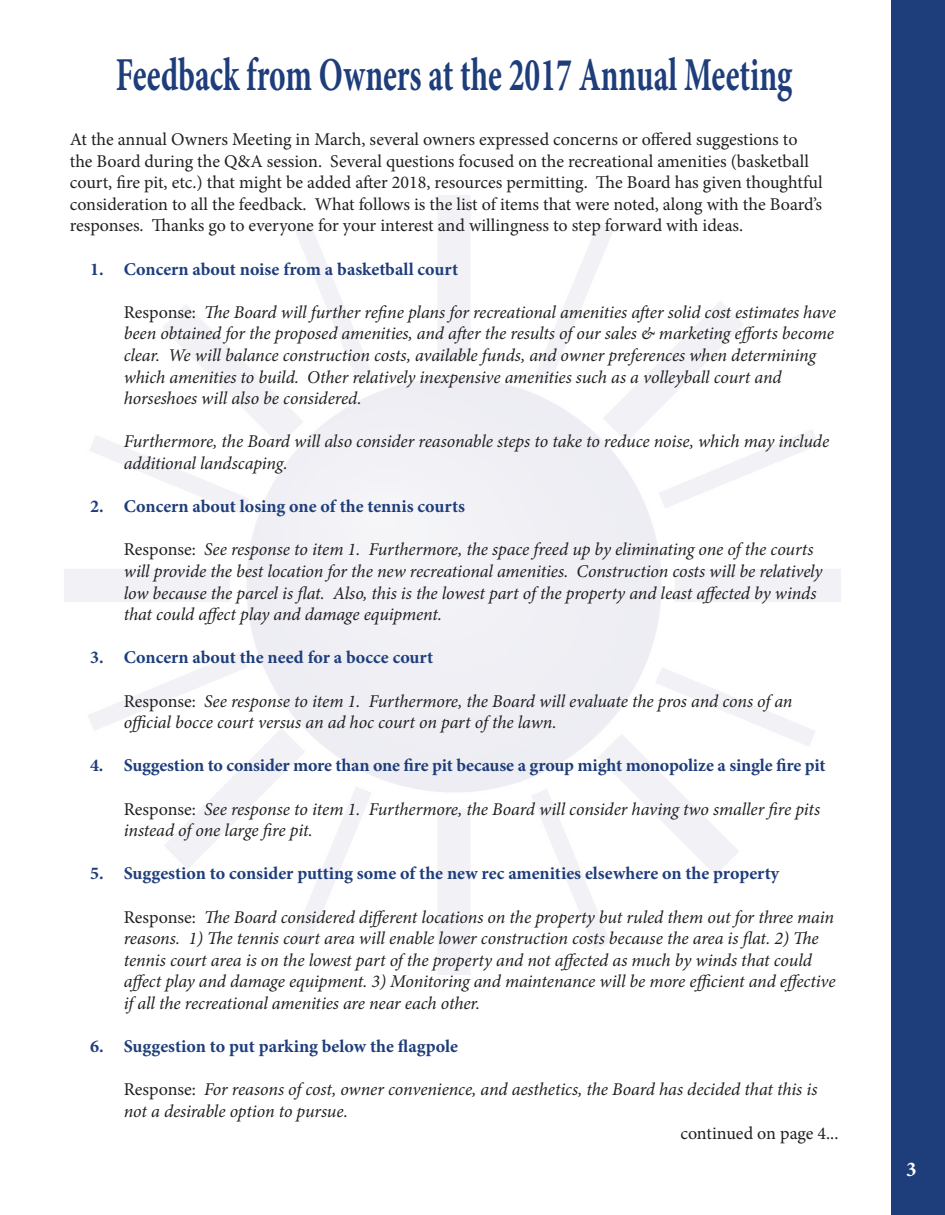
<style>
.page{position:relative;width:945px;height:1215px;background:#fff}
.page>*{position:absolute;margin:0;border:0;box-sizing:border-box;transform-origin:0 0}
.t1{font:700 47.25px "Minion Pro";color:#1e3d7b;scale:.67 1}
.t2{font:700 21px "Minion Pro";color:#fff}
.t3{font:italic 18px/21.6px "Minion Pro";letter-spacing:-.005em;color:#231f20}
.t4{font:18px/21.6px "Minion Pro";color:#231f20}
.t5{font:700 18px "Minion Pro";color:#1e3d7b}
.s1{font-style:normal}
</style>
<div class="page">
<div style="left:891px;top:0;width:54px;height:1215px;background:#1e3d7b"></div>
<h1 class="t1" style="left:116px;top:42px;width:1012px">Feedback from Owners at the 2017 Annual Meeting</h1>
<p class="t4" style="left:70px;top:129px;width:754px">At the annual Owners Meeting in March, several owners expressed concerns or offered suggestions to the Board during the Q&amp;A session. Several questions focused on the recreational amenities (basketball court, fire pit, etc.) that might be added after 2018, resources permitting. The Board has given thoughtful consideration to all the feedback. What follows is the list of items that were noted, along with the Board’s responses. Thanks go to everyone for your interest and willingness to step forward with ideas.</p>
<p class="t5" style="left:90px;top:256px;width:370px">1. Concern about noise from a basketball court</p>
<p class="t3" style="left:124px;top:301px;width:714px"><span class="s1">Response:</span> The Board will further refine plans for recreational amenities after solid cost estimates have been obtained for the proposed amenities, and after the results of our sales &amp; marketing efforts become clear. We will balance construction costs, available funds, and owner preferences when determining which amenities to build. Other relatively inexpensive amenities such as a volleyball court and horseshoes will also be considered.</p>
<p class="t3" style="left:124px;top:431px;width:707px">Furthermore, the Board will also consider reasonable steps to take to reduce noise, which may include additional landscaping.</p>
<p class="t5" style="left:90px;top:494px;width:377px">2. Concern about losing one of the tennis courts</p>
<p class="t3" style="left:124px;top:539px;width:700px"><span class="s1">Response:</span> See response to item 1. Furthermore, the space freed up by eliminating one of the courts will provide the best location for the new recreational amenities. Construction costs will be relatively low because the parcel is flat. Also, this is the lowest part of the property and least affected by winds that could affect play and damage equipment.</p>
<p class="t5" style="left:90px;top:645px;width:345px">3. Concern about the need for a bocce court</p>
<p class="t3" style="left:124px;top:690px;width:670px"><span class="s1">Response:</span> See response to item 1. Furthermore, the Board will evaluate the pros and cons of an official bocce court versus an ad hoc court on part of the lawn.</p>
<p class="t5" style="left:90px;top:753px;width:737px">4. Suggestion to consider more than one fire pit because a group might monopolize a single fire pit</p>
<p class="t3" style="left:124px;top:798px;width:698px"><span class="s1">Response:</span> See response to item 1. Furthermore, the Board will consider having two smaller fire pits instead of one large fire pit.</p>
<p class="t5" style="left:90px;top:861px;width:691px">5. Suggestion to consider putting some of the new rec amenities elsewhere on the property</p>
<p class="t3" style="left:124px;top:906px;width:713px"><span class="s1">Response:</span> The Board considered different locations on the property but ruled them out for three main reasons. 1) The tennis court area will enable lower construction costs because the area is flat. 2) The tennis court area is on the lowest part of the property and not affected as much by winds that could affect play and damage equipment. 3) Monitoring and maintenance will be more efficient and effective if all the recreational amenities are near each other.</p>
<p class="t5" style="left:90px;top:1034px;width:370px">6. Suggestion to put parking below the flagpole</p>
<p class="t3" style="left:124px;top:1079px;width:695px"><span class="s1">Response:</span> For reasons of cost, owner convenience, and aesthetics, the Board has decided that this is not a desirable option to pursue.</p>
<p class="t4" style="left:680px;top:1122px;width:160px">continued on page 4...</p>
<p class="t2" style="left:906px;top:1155px;width:12px">3</p>
</div>
